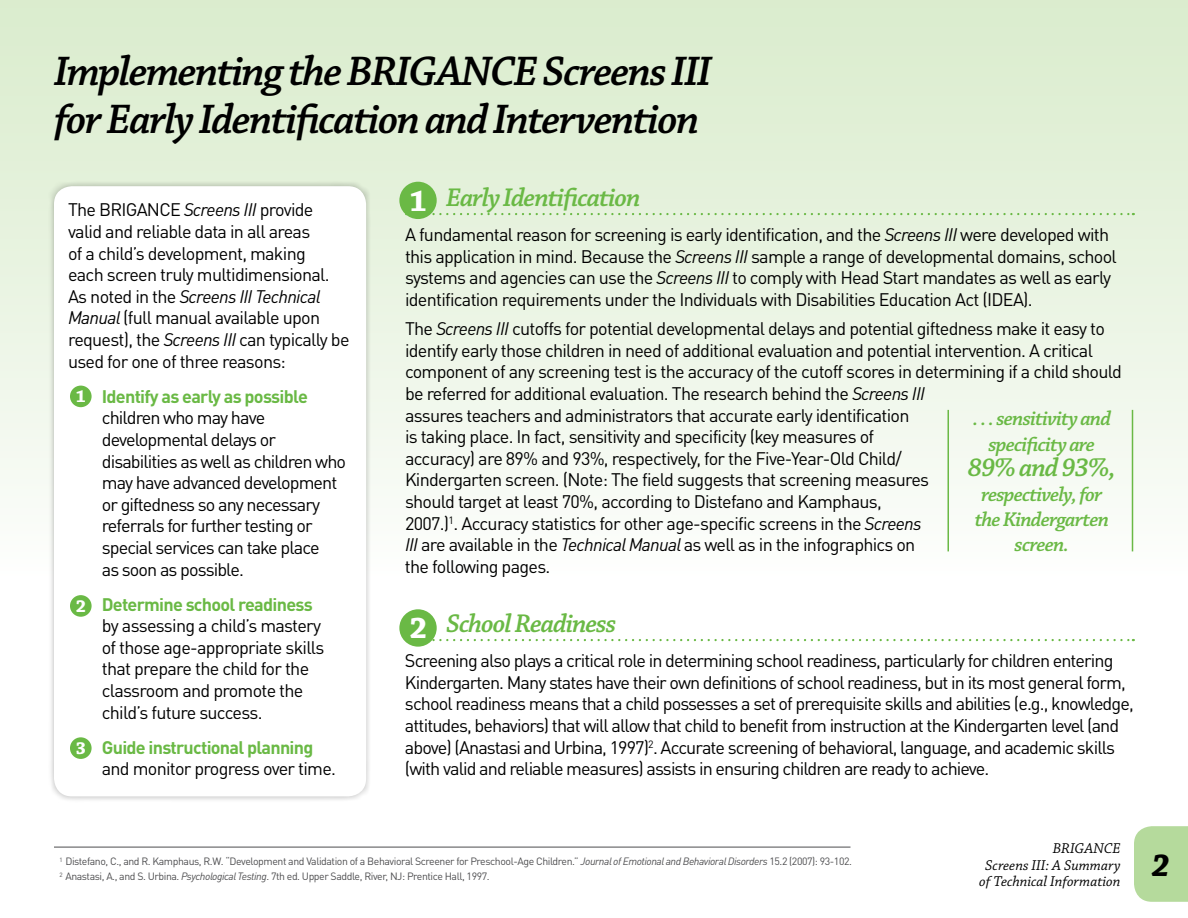
<style>
.page{position:relative;width:1188px;height:918px;background:#fff}
.page>*{position:absolute;margin:0;border:0;box-sizing:border-box;transform-origin:0 0}
.t1{font:italic 600 43.5px/48px "Chaparral Pro";letter-spacing:-.04em;color:#000}
.t2{font:italic 700 33px "Chaparral Pro";color:#000}
.t3{font:700 31.05px "Chaparral Pro";color:#fff}
.t4{font:italic 600 27px "Chaparral Pro";letter-spacing:-.04em;color:#6ab945}
.t5{font:italic 600 21px/25.2px "Chaparral Pro";letter-spacing:-.04em;color:#6ab945;text-align:center}
.t6{font:18px/21.6px "DINOT";letter-spacing:-.04em;color:#000}
.t7{font:700 18px/21.6px "DINOT";letter-spacing:-.04em;color:#6ab945}
.t8{font:italic 15px/16.5px "Chaparral Pro";color:#000;text-align:center}
.t9{font:10.5px "DINOT";letter-spacing:-.04em;color:#4d4d4f}
.s1{font-style:italic}
.s2{font-family:"Chaparral Pro";font-weight:700;color:#fff}
.s3{font-weight:700;color:#6ab945}
.s4{font-family:"Chaparral Pro";color:#fff}
.s5{font-weight:400;color:#000}
</style>
<div class="page">
<div style="left:0;top:0;width:1188px;height:578px;background:linear-gradient(to bottom,#d9ebcc,#fcfdfb)"></div>
<div style="left:1134px;top:826px;width:54px;height:76px;background:#b5da9c"></div>
<div style="left:48px;top:180px;width:324px;height:622px;background:#000;opacity:.25"></div>
<div style="left:54px;top:186px;width:312px;height:610px;background:#fff;border-radius:18px"></div>
<svg style="left:430px;top:213px;width:704px;height:2px"></svg>
<svg style="left:432px;top:639px;width:702px;height:2px"></svg>
<hr style="left:947px;top:410px;width:2px;height:141px;background:#6ab945">
<hr style="left:1132px;top:410px;width:1px;height:141px;background:#6ab945">
<div style="left:70px;top:386px;width:22px;height:21px;background:#6ab945;border-radius:50%"></div>
<div style="left:70px;top:595px;width:22px;height:22px;background:#6ab945;border-radius:50%"></div>
<div style="left:70px;top:737px;width:22px;height:22px;background:#6ab945;border-radius:50%"></div>
<hr style="left:54px;top:847px;width:796px;height:1px;background:#4d4d4f">
<div style="left:399px;top:182px;width:38px;height:37px;background:#6ab945;border-radius:50%"></div>
<div style="left:399px;top:609px;width:38px;height:38px;background:#6ab945;border-radius:50%"></div>
<p class="t1" style="left:54px;top:49px;width:659px">Implementing the BRIGANCE Screens III for Early Identification and Intervention</p>
<p class="t6" style="left:68px;top:199px;width:283px">The BRIGANCE <span class="s1">Screens III</span> provide valid and reliable data in all areas<br>of a child’s development, making<br>each screen truly multidimensional.<br>As noted in the <span class="s1">Screens III Technical Manual</span> (full manual available upon request), the <span class="s1">Screens III</span> can typically be used for one of three reasons:</p>
<p class="t6" style="left:102px;top:385px;width:246px;text-indent:-26px"><span class="s2">1</span><span class="s3">. Identify as early as possible </span>children who may have developmental delays or disabilities as well as children who may have advanced development or giftedness so any necessary referrals for further testing or special services can take place<br>as soon as possible.</p>
<p class="t6" style="left:102px;top:593px;width:224px;text-indent:-26px"><span class="s2">2</span><span class="s3">. Determine school readiness </span>by assessing a child’s mastery of those age-appropriate skills that prepare the child for the classroom and promote the child’s future success.</p>
<p class="t7" style="left:102px;top:736px;width:236px;text-indent:-26px"><span class="s4">3</span>. Guide instructional planning <span class="s5">and monitor progress over time.</span></p>
<h2 class="t4" style="left:446px;top:182px;width:196px">Early Identification</h2>
<p class="t6" style="left:405px;top:224px;width:713px">A fundamental reason for screening is early identification, and the <span class="s1">Screens III</span> were developed with this application in mind. Because the <span class="s1">Screens III</span> sample a range of developmental domains, school systems and agencies can use the <span class="s1">Screens III</span> to comply with Head Start mandates as well as early identification requirements under the Individuals with Disabilities Education Act (IDEA).</p>
<p class="t6" style="left:405px;top:318px;width:718px">The <span class="s1">Screens III</span> cutoffs for potential developmental delays and potential giftedness make it easy to identify early those children in need of additional evaluation and potential intervention. A critical component of any screening test is the accuracy of the cutoff scores in determining if a child should be referred for additional evaluation. The research behind the <span class="s1">Screens III<br></span>assures teachers and administrators that accurate early identification<br>is taking place. In fact, sensitivity and specificity (key measures of<br>accuracy) are 89% and 93%, respectively, for the Five-Year-Old Child/<br>Kindergarten screen. (Note: The field suggests that screening measures<br>should target at least 70%, according to Distefano and Kamphaus,<br>2007.)<sup>1</sup>. Accuracy statistics for other age-specific screens in the <span class="s1">Screens<br>III</span> are available in the <span class="s1">Technical Manual</span> as well as in the infographics on<br>the following pages.</p>
<h2 class="t4" style="left:446px;top:608px;width:172px">School Readiness</h2>
<p class="t6" style="left:405px;top:650px;width:730px">Screening also plays a critical role in determining school readiness, particularly for children entering Kindergarten. Many states have their own definitions of school readiness, but in its most general form, school readiness means that a child possesses a set of prerequisite skills and abilities (e.g., knowledge, attitudes, behaviors) that will allow that child to benefit from instruction at the Kindergarten level (and above) (Anastasi and Urbina, 1997)<sup>2</sup>. Accurate screening of behavioral, language, and academic skills (with valid and reliable measures) assists in ensuring children are ready to achieve.</p>
<p class="t3" style="left:410px;top:183px;width:19px">1</p>
<p class="t5" style="left:973px;top:407px;width:140px">. . . sensitivity and specificity are</p>
<p class="t4" style="left:968px;top:452px;width:149px">89% and 93%,</p>
<p class="t5" style="left:975px;top:483px;width:136px">respectively, for the Kindergarten screen.</p>
<p class="t3" style="left:410px;top:610px;width:19px">2</p>
<p class="t9" style="left:59px;top:855px;width:794px"><sup>1</sup> Distefano, C., and R. Kamphaus, R.W. “Development and Validation of a Behavioral Screener for Preschool-Age Children.” <span class="s1">Journal of Emotional and Behavioral Disorders</span> 15.2 (2007): 93-102.</p>
<p class="t9" style="left:59px;top:870px;width:432px"><sup>2</sup> Anastasi, A., and S. Urbina. <span class="s1">Psychological Testing</span>. 7th ed. Upper Saddle, River, NJ: Prentice Hall, 1997.</p>
<p class="t8" style="left:1053px;top:841px;width:69px">BRIGANCE</p>
<p class="t8" style="left:979px;top:857px;width:143px">Screens III: A Summary of Technical Information</p>
<p class="t2" style="left:1152px;top:846px;width:20px">2</p>
</div>
